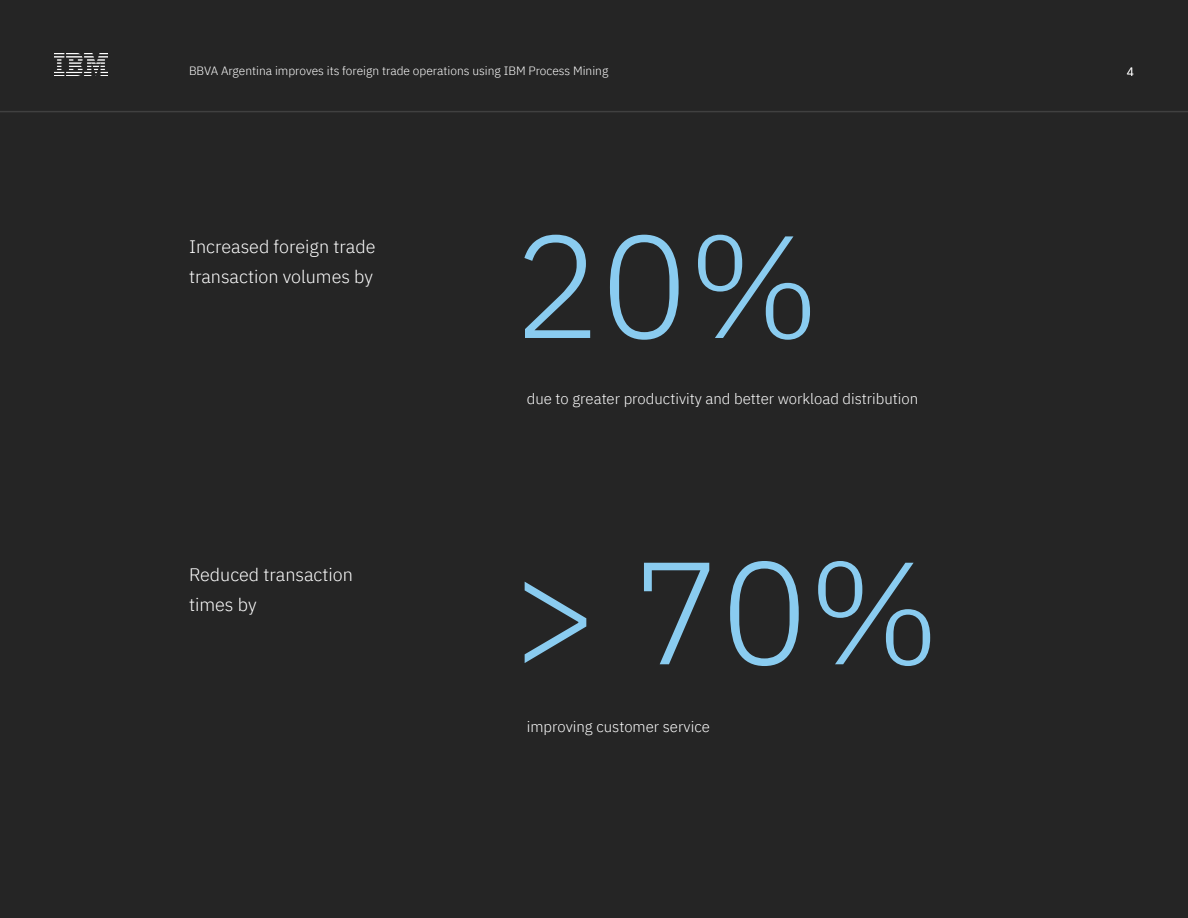
<style>
.page{position:relative;width:1188px;height:918px;background:#252525}
.page>*{position:absolute;margin:0;border:0;box-sizing:border-box;transform-origin:0 0}
.t1{font:300 145.5px "IBM Plex Sans";color:#8accf0}
.t2{font:300 18px/30px "IBM Plex Sans";color:#fff}
.t3{font:300 15px "IBM Plex Sans";color:#fff}
.t4{font:300 12px "IBM Plex Sans";color:#fff}
</style>
<div class="page">
<hr style="left:0;top:111px;width:1188px;height:1px;background:#dcddde">
<img style="left:54px;top:54px;width:54px;height:22px">
<p class="t4" style="left:189px;top:62px;width:421px">BBVA Argentina improves its foreign trade operations using IBM Process Mining</p>
<p class="t4" style="left:1127px;top:63px;width:9px">4</p>
<p class="t2" style="left:189px;top:230px;width:188px">Increased foreign trade transaction volumes by</p>
<p class="t2" style="left:189px;top:558px;width:166px">Reduced transaction times by</p>
<p class="t1" style="left:513px;top:177px;width:308px">20%</p>
<p class="t3" style="left:527px;top:387px;width:393px">due to greater productivity and better workload distribution</p>
<p class="t1" style="left:512px;top:503px;width:430px">&gt; 70%</p>
<p class="t3" style="left:527px;top:715px;width:185px">improving customer service</p>
</div>
